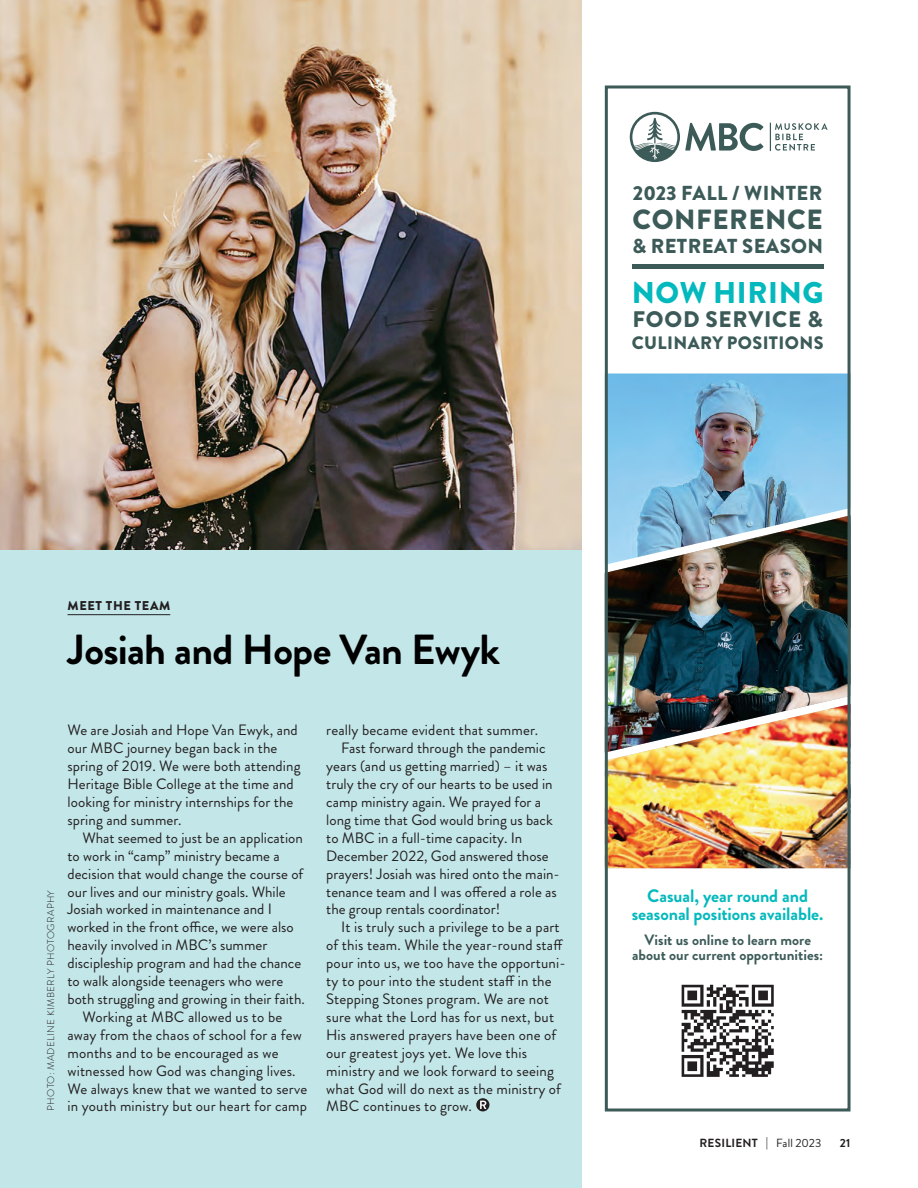
<style>
.page{position:relative;width:918px;height:1188px;background:#fff}
.page>*{position:absolute;margin:0;border:0;box-sizing:border-box;transform-origin:0 0}
.MBC_COL_hedline{font:700 42px "Brandon Grotesque";letter-spacing:-.02em;color:#000001}
.t1{font:900 30px "Brandon Grotesque";letter-spacing:.02em;color:#03b9bd}
.t2{font:900 27.75px "Brandon Grotesque";letter-spacing:.02em;color:#3c5b58}
.t3{font:900 22.5px "Brandon Grotesque";letter-spacing:.035em;color:#3c5b58}
.t4{font:900 20.25px "Brandon Grotesque";letter-spacing:.02em;color:#3c5b58}
.t5{font:700 18px/18px "Brandon Grotesque";letter-spacing:-.005em;color:#03b9bd;text-align:center}
.t6{font:900 18px "Brandon Grotesque";letter-spacing:.02em;color:#3c5b58}
.MBC_BODY_SANS_IND{font:15px/17.9px "Brandon Grotesque";letter-spacing:.005em;color:#231f20}
.t7{font:700 15px/15px "Brandon Grotesque";letter-spacing:.005em;color:#3c5b58;text-align:center}
.MBC_SANS_subhed2_line{font:900 12.75px "Brandon Grotesque";letter-spacing:.05em;color:#231f20}
.t8{font:700 11.85px "Brandon Grotesque";letter-spacing:.02em;color:#231f20}
.Photo_credit{font:300 9.75px "Brandon Grotesque";letter-spacing:.04em;color:#231f20}
.s1{font-weight:400}
</style>
<div class="page">
<div style="left:0;top:0;width:582px;height:1188px;background:#c3e6e8"></div>
<hr style="left:68px;top:614px;width:102px;height:1px;background:#231f20">
<svg style="left:476px;top:1098px;width:13px;height:13px"></svg>
<svg style="left:480px;top:1101px;width:6px;height:8px"></svg>
<svg style="left:770px;top:123px;width:58px;height:28px"></svg>
<svg style="left:630px;top:112px;width:134px;height:50px"></svg>
<div style="left:632px;top:264px;width:192px;height:5px;background:#3c5b58"></div>
<img style="left:609px;top:374px;width:238px;height:141px">
<img style="left:609px;top:515px;width:238px;height:189px">
<img style="left:609px;top:704px;width:238px;height:164px">
<div style="left:605px;top:86px;width:246px;height:1026px;border:3px solid #3c5b58"></div>
<svg style="left:682px;top:985px;width:92px;height:92px"></svg>
<img style="left:0;top:0;width:582px;height:549px">
<p class="t4" style="left:633px;top:179px;width:191px">2023 FALL / WINTER</p>
<p class="t2" style="left:633px;top:199px;width:192px">CONFERENCE</p>
<p class="t4" style="left:632px;top:231px;width:193px">&amp; RETREAT SEASON</p>
<p class="t1" style="left:632px;top:271px;width:193px">NOW HIRING</p>
<p class="t3" style="left:633px;top:303px;width:192px">FOOD SERVICE &amp;</p>
<p class="t6" style="left:632px;top:330px;width:193px">CULINARY POSITIONS</p>
<h2 class="MBC_SANS_subhed2_line" style="left:68px;top:597px;width:104px">MEET THE TEAM</h2>
<h1 class="MBC_COL_hedline" style="left:68px;top:620px;width:434px">Josiah and Hope Van Ewyk</h1>
<p class="Photo_credit" style="left:44px;top:1111px;width:222px;rotate:-90deg">PHOTO: MADELINE KIMBERLY PHOTOGRAPHY</p>
<p class="MBC_BODY_SANS_IND" style="left:68px;top:721px;width:235px">We are Josiah and Hope Van Ewyk, and our MBC journey began back in the spring of 2019. We were both attending Heritage Bible College at the time and looking for ministry internships for the spring and summer.</p>
<p class="MBC_BODY_SANS_IND" style="left:68px;top:829px;width:239px;text-indent:15px">What seemed to just be an application to work in “camp” ministry became a decision that would change the course of our lives and our ministry goals. While Josiah worked in maintenance and I worked in the front office, we were also heavily involved in MBC’s summer discipleship program and had the chance to walk alongside teenagers who were both struggling and growing in their faith.</p>
<p class="MBC_BODY_SANS_IND" style="left:68px;top:1008px;width:241px;text-indent:15px">Working at MBC allowed us to be away from the chaos of school for a few months and to be encouraged as we witnessed how God was changing lives.<br>We always knew that we wanted to serve in youth ministry but our heart for camp</p>
<p class="MBC_BODY_SANS_IND" style="left:326px;top:721px;width:213px">really became evident that summer.</p>
<p class="MBC_BODY_SANS_IND" style="left:326px;top:739px;width:235px;text-indent:15px">Fast forward through the pandemic years (and us getting married) – it was truly the cry of our hearts to be used in camp ministry again. We prayed for a long time that God would bring us back to MBC in a full-time capacity. In December 2022, God answered those prayers! Josiah was hired onto the main&shy;tenance team and I was offered a role as the group rentals coordinator!</p>
<p class="MBC_BODY_SANS_IND" style="left:326px;top:918px;width:241px;text-indent:15px">It is truly such a privilege to be a part of this team. While the year-round staff pour into us, we too have the opportuni&shy;ty to pour into the student staff in the Stepping Stones program. We are not sure what the Lord has for us next, but His answered prayers have been one of our greatest joys yet. We love this ministry and we look forward to seeing what God will do next as the ministry of MBC continues to grow.</p>
<p class="t5" style="left:632px;top:887px;width:193px">Casual, year round and seasonal positions available.</p>
<p class="t7" style="left:632px;top:933px;width:193px">Visit us online to learn more about our current opportunities:</p>
<p class="t8" style="left:699px;top:1135px;width:124px">RESILIENT <span class="s1">| Fall 2023</span></p>
<p class="t8" style="left:840px;top:1135px;width:12px">21</p>
</div>
